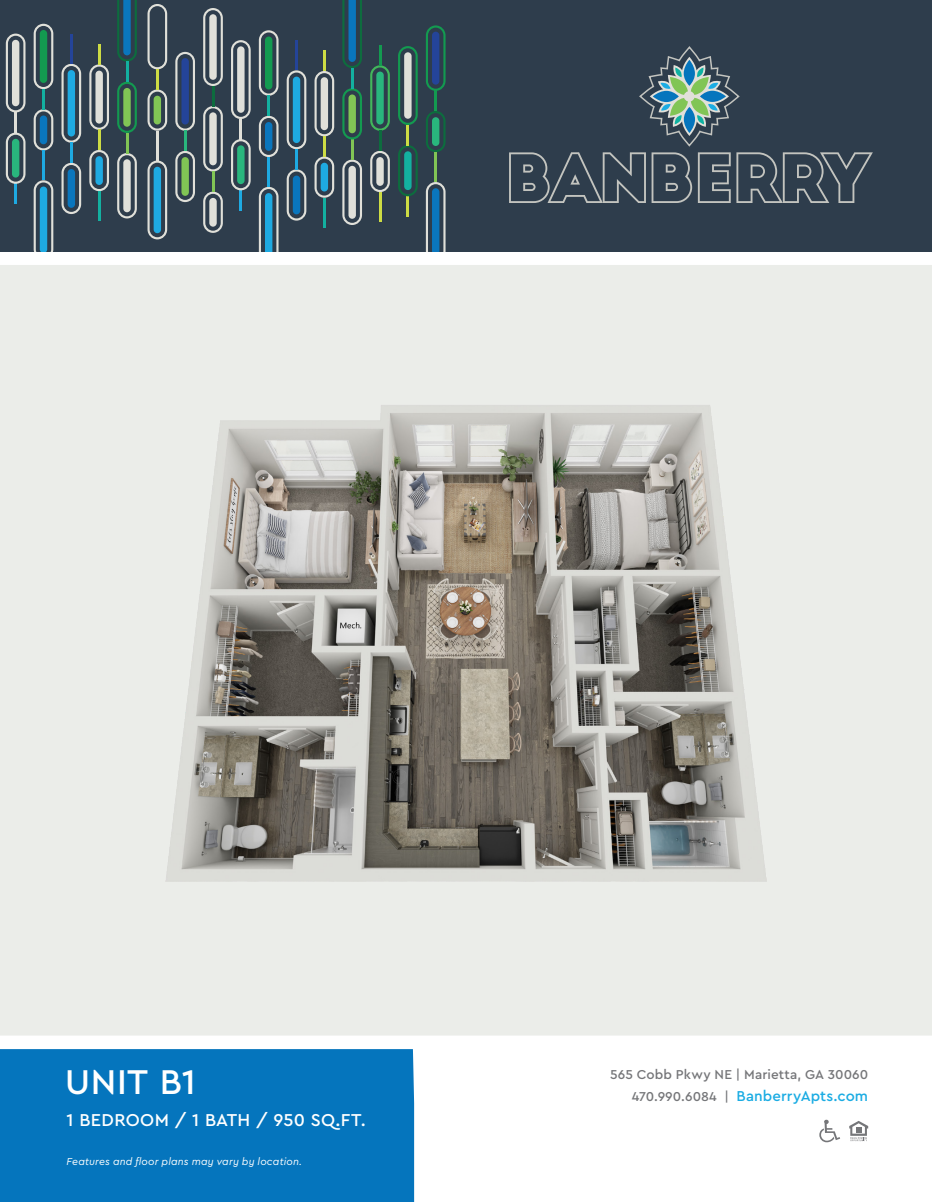
<style>
.page{position:relative;width:932px;height:1202px;background:#fff}
.page>*{position:absolute;margin:0;border:0;box-sizing:border-box;transform-origin:0 0}
.t1{font:500 36px "Cera Pro";letter-spacing:.01em;color:#fff}
.t2{font:500 18px "Cera Pro";letter-spacing:.01em;color:#fff}
.t3{font:500 15px "Cera Pro";letter-spacing:.01em;color:#1bace3}
.t4{font:500 13.5px "Cera Pro";letter-spacing:.01em;color:#757679}
.t5{font:italic 10.5px "Cera Pro";letter-spacing:.015em;color:#fff}
.s1{font-size:13.5px;color:#757679}
</style>
<div class="page">
<div style="left:0;top:0;width:932px;height:251px;background:#2e3d4c"></div>
<div style="left:0;top:1049px;width:414px;height:152px;background:#0575bd"></div>
<div style="left:0;top:265px;width:932px;height:770px;background:#ebede9"></div>
<svg style="left:849px;top:1121px;width:19px;height:20px"></svg>
<svg style="left:819px;top:1119px;width:21px;height:23px"></svg>
<svg style="left:6px;top:34px;width:20px;height:78px"></svg>
<div style="left:12px;top:40px;width:7px;height:66px;background:#e0e0d9;border-radius:4px"></div>
<hr style="left:15px;top:184px;width:2px;height:20px;background:#1eaae2">
<svg style="left:6px;top:133px;width:20px;height:51px"></svg>
<div style="left:12px;top:139px;width:7px;height:39px;background:#29b67d;border-radius:4px"></div>
<hr style="left:15px;top:112px;width:2px;height:21px;background:#e0e0d9">
<svg style="left:34px;top:24px;width:19px;height:65px"></svg>
<svg style="left:34px;top:109px;width:19px;height:41px"></svg>
<svg style="left:117px;top:0;width:20px;height:62px"></svg>
<div style="left:40px;top:30px;width:7px;height:53px;background:#139a50;border-radius:4px"></div>
<svg style="left:34px;top:180px;width:19px;height:71px"></svg>
<div style="left:40px;top:115px;width:7px;height:29px;background:#0a76bd;border-radius:4px"></div>
<hr style="left:42px;top:89px;width:3px;height:20px;background:#13b0a0">
<hr style="left:42px;top:150px;width:3px;height:30px;background:#1eaae2">
<svg style="left:61px;top:64px;width:20px;height:79px"></svg>
<div style="left:68px;top:70px;width:7px;height:66px;background:#1eaae2;border-radius:4px"></div>
<svg style="left:61px;top:163px;width:20px;height:51px"></svg>
<div style="left:68px;top:169px;width:7px;height:39px;background:#0a76bd;border-radius:4px"></div>
<hr style="left:70px;top:143px;width:2px;height:20px;background:#1eaae2">
<hr style="left:70px;top:34px;width:2px;height:30px;background:#244499">
<svg style="left:89px;top:64px;width:20px;height:66px"></svg>
<div style="left:95px;top:71px;width:8px;height:53px;background:#e0e0d9;border-radius:4px"></div>
<svg style="left:89px;top:150px;width:20px;height:41px"></svg>
<div style="left:95px;top:156px;width:8px;height:29px;background:#1eaae2;border-radius:4px"></div>
<hr style="left:98px;top:130px;width:2px;height:20px;background:#cddc44">
<hr style="left:98px;top:44px;width:2px;height:20px;background:#cddc44">
<hr style="left:98px;top:191px;width:2px;height:30px;background:#13b0a0">
<svg style="left:117px;top:153px;width:20px;height:65px"></svg>
<div style="left:123px;top:159px;width:8px;height:53px;background:#e0e0d9;border-radius:4px"></div>
<hr style="left:126px;top:133px;width:2px;height:20px;background:#81c555">
<svg style="left:117px;top:82px;width:20px;height:51px"></svg>
<div style="left:123px;top:88px;width:8px;height:39px;background:#81c555;border-radius:4px"></div>
<hr style="left:126px;top:62px;width:2px;height:20px;background:#13b0a0">
<svg style="left:342px;top:0;width:20px;height:68px"></svg>
<svg style="left:147px;top:4px;width:20px;height:65px"></svg>
<svg style="left:147px;top:160px;width:20px;height:79px"></svg>
<div style="left:154px;top:167px;width:7px;height:66px;background:#1eaae2;border-radius:4px"></div>
<svg style="left:147px;top:89px;width:20px;height:42px"></svg>
<div style="left:154px;top:96px;width:7px;height:28px;background:#81c555;border-radius:4px"></div>
<hr style="left:156px;top:69px;width:2px;height:20px;background:#cddc44">
<hr style="left:156px;top:131px;width:2px;height:29px;background:#e0e0d9">
<svg style="left:175px;top:52px;width:20px;height:79px"></svg>
<div style="left:181px;top:58px;width:8px;height:66px;background:#244499;border-radius:4px"></div>
<svg style="left:175px;top:151px;width:20px;height:51px"></svg>
<div style="left:181px;top:157px;width:8px;height:39px;background:#81c555;border-radius:4px"></div>
<hr style="left:184px;top:131px;width:2px;height:20px;background:#29b67d">
<svg style="left:203px;top:106px;width:20px;height:65px"></svg>
<div style="left:209px;top:112px;width:8px;height:53px;background:#e0e0d9;border-radius:4px"></div>
<svg style="left:203px;top:192px;width:20px;height:41px"></svg>
<div style="left:209px;top:198px;width:8px;height:29px;background:#e0e0d9;border-radius:4px"></div>
<hr style="left:212px;top:171px;width:2px;height:21px;background:#81c555">
<svg style="left:203px;top:8px;width:20px;height:78px"></svg>
<div style="left:209px;top:14px;width:8px;height:66px;background:#e0e0d9;border-radius:4px"></div>
<hr style="left:212px;top:86px;width:2px;height:20px;background:#0d6c3e">
<svg style="left:231px;top:40px;width:20px;height:79px"></svg>
<div style="left:237px;top:46px;width:7px;height:67px;background:#e0e0d9;border-radius:4px"></div>
<hr style="left:240px;top:190px;width:2px;height:20px;background:#1eaae2">
<svg style="left:231px;top:139px;width:20px;height:51px"></svg>
<div style="left:237px;top:145px;width:7px;height:39px;background:#29b67d;border-radius:4px"></div>
<hr style="left:240px;top:119px;width:2px;height:20px;background:#e0e0d9">
<svg style="left:259px;top:30px;width:19px;height:66px"></svg>
<div style="left:265px;top:37px;width:7px;height:52px;background:#139a50;border-radius:4px"></div>
<svg style="left:259px;top:187px;width:19px;height:64px"></svg>
<svg style="left:259px;top:116px;width:19px;height:41px"></svg>
<div style="left:265px;top:122px;width:7px;height:29px;background:#0a76bd;border-radius:4px"></div>
<hr style="left:267px;top:96px;width:3px;height:20px;background:#13b0a0">
<hr style="left:267px;top:157px;width:3px;height:30px;background:#1eaae2">
<svg style="left:287px;top:70px;width:19px;height:79px"></svg>
<div style="left:293px;top:77px;width:7px;height:66px;background:#1eaae2;border-radius:4px"></div>
<svg style="left:287px;top:169px;width:19px;height:52px"></svg>
<div style="left:293px;top:176px;width:7px;height:38px;background:#0a76bd;border-radius:4px"></div>
<hr style="left:295px;top:149px;width:2px;height:20px;background:#1eaae2">
<hr style="left:295px;top:41px;width:2px;height:29px;background:#244499">
<svg style="left:314px;top:71px;width:20px;height:65px"></svg>
<div style="left:320px;top:77px;width:8px;height:53px;background:#e0e0d9;border-radius:4px"></div>
<svg style="left:314px;top:156px;width:20px;height:42px"></svg>
<div style="left:320px;top:163px;width:8px;height:28px;background:#1eaae2;border-radius:4px"></div>
<hr style="left:323px;top:136px;width:2px;height:20px;background:#cddc44">
<hr style="left:323px;top:51px;width:2px;height:20px;background:#cddc44">
<hr style="left:323px;top:198px;width:2px;height:29px;background:#13b0a0">
<svg style="left:342px;top:160px;width:20px;height:65px"></svg>
<div style="left:348px;top:166px;width:8px;height:53px;background:#e0e0d9;border-radius:4px"></div>
<hr style="left:351px;top:139px;width:2px;height:21px;background:#81c555">
<svg style="left:342px;top:88px;width:20px;height:51px"></svg>
<div style="left:348px;top:94px;width:8px;height:39px;background:#81c555;border-radius:4px"></div>
<hr style="left:351px;top:68px;width:2px;height:20px;background:#13b0a0">
<svg style="left:370px;top:65px;width:20px;height:66px"></svg>
<div style="left:376px;top:72px;width:8px;height:52px;background:#29b67d;border-radius:4px"></div>
<svg style="left:370px;top:151px;width:20px;height:41px"></svg>
<div style="left:376px;top:157px;width:8px;height:29px;background:#e0e0d9;border-radius:4px"></div>
<hr style="left:379px;top:131px;width:2px;height:20px;background:#0d6c3e">
<hr style="left:379px;top:45px;width:2px;height:20px;background:#139a50">
<hr style="left:379px;top:192px;width:2px;height:30px;background:#cddc44">
<svg style="left:398px;top:46px;width:19px;height:79px"></svg>
<div style="left:404px;top:52px;width:7px;height:67px;background:#e0e0d9;border-radius:4px"></div>
<hr style="left:407px;top:196px;width:2px;height:20px;background:#cddc44">
<svg style="left:398px;top:145px;width:19px;height:51px"></svg>
<div style="left:404px;top:151px;width:7px;height:39px;background:#13b0a0;border-radius:4px"></div>
<hr style="left:407px;top:125px;width:2px;height:20px;background:#cddc44">
<svg style="left:426px;top:25px;width:19px;height:66px"></svg>
<div style="left:432px;top:32px;width:7px;height:53px;background:#244499;border-radius:4px"></div>
<svg style="left:426px;top:182px;width:19px;height:69px"></svg>
<svg style="left:426px;top:111px;width:19px;height:41px"></svg>
<div style="left:432px;top:117px;width:7px;height:29px;background:#29b67d;border-radius:4px"></div>
<hr style="left:434px;top:91px;width:3px;height:20px;background:#139a50">
<hr style="left:434px;top:152px;width:3px;height:30px;background:#81c555">
<svg style="left:509px;top:46px;width:363px;height:157px"></svg>
<img style="left:166px;top:405px;width:600px;height:476px">
<p class="t1" style="left:65px;top:1058px;width:132px">UNIT B1</p>
<p class="t2" style="left:67px;top:1107px;width:301px">1 BEDROOM / 1 BATH / 950 SQ.FT.</p>
<p class="t5" style="left:67px;top:1155px;width:237px">Features and floor plans may vary by location.</p>
<p class="t4" style="left:610px;top:1065px;width:259px">565 Cobb Pkwy NE | Marietta, GA 30060</p>
<h3 class="t3" style="left:632px;top:1086px;width:238px"><span class="s1">470.990.6084 |</span> BanberryApts.com</h3>
</div>
